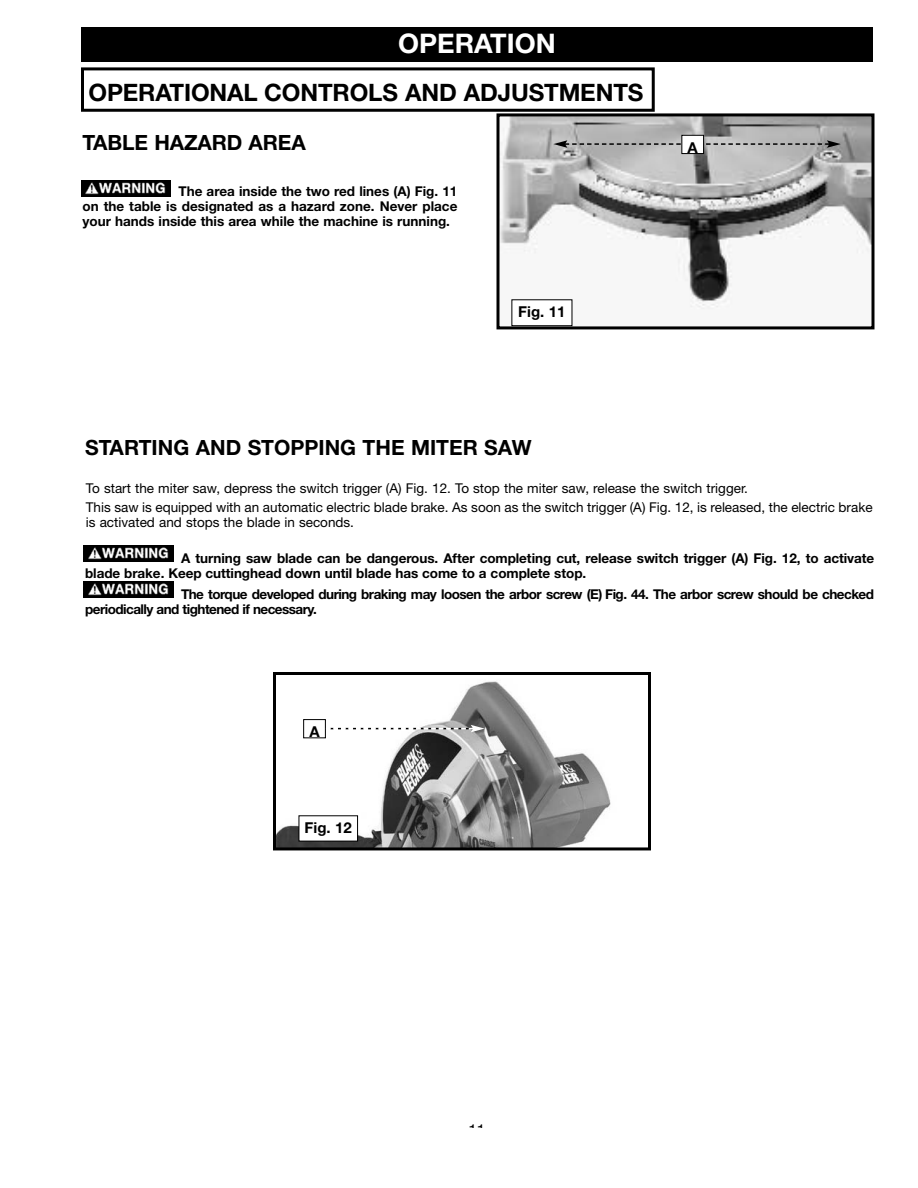
<style>
.page{position:relative;width:918px;height:1188px;background:#fff}
.page>*{position:absolute;margin:0;border:0;box-sizing:border-box;transform-origin:0 0}
.t1{font:700 27px "Helvetica Neue";color:#fff}
.t2{font:700 24px "Helvetica Neue";letter-spacing:-.005em;color:#000}
.t3{font:700 21px "Helvetica Neue";color:#000}
.t4{font:700 15px "Helvetica Neue";color:#000}
.t5{font:15px "Helvetica Neue";color:#000}
.t6{font:700 13.5px/15px "Helvetica Neue";letter-spacing:-.005em;color:#000}
.t7{font:13.5px/19.5px "Helvetica Neue";color:#000}
.t8{font:700 13.5px/15px "Helvetica Neue";letter-spacing:-.04em;color:#000}
</style>
<div class="page">
<div style="left:81px;top:27px;width:792px;height:34px;background:#000"></div>
<img style="left:500px;top:117px;width:370px;height:208px">
<div style="left:496px;top:113px;width:378px;height:216px;border:3px solid #000"></div>
<img style="left:84px;top:581px;width:90px;height:17px">
<img style="left:84px;top:546px;width:90px;height:16px">
<img style="left:277px;top:681px;width:334px;height:165px">
<div style="left:273px;top:672px;width:378px;height:178px;border:3px solid #000"></div>
<svg style="left:554px;top:140px;width:287px;height:8px;background:#9c9c9c"></svg>
<img style="left:81px;top:180px;width:90px;height:17px">
<div style="left:81px;top:67px;width:574px;height:45px;border:3px solid #000"></div>
<div style="left:512px;top:300px;width:60px;height:25px;background:#fff"></div>
<div style="left:512px;top:299px;width:60px;height:27px;border:1px solid #000"></div>
<div style="left:682px;top:136px;width:21px;height:17px;background:#fff"></div>
<div style="left:681px;top:135px;width:23px;height:19px;border:1px solid #000"></div>
<div style="left:299px;top:816px;width:58px;height:25px;background:#fff"></div>
<div style="left:304px;top:720px;width:21px;height:17px;background:#fff"></div>
<div style="left:303px;top:719px;width:23px;height:19px;border:1px solid #000"></div>
<svg style="left:326px;top:725px;width:159px;height:7px"></svg>
<h1 class="t1" style="left:398px;top:33px;width:159px">OPERATION</h1>
<h2 class="t2" style="left:88px;top:84px;width:556px">OPERATIONAL CONTROLS AND ADJUSTMENTS</h2>
<h3 class="t3" style="left:82px;top:135px;width:225px">TABLE HAZARD AREA</h3>
<p class="t6" style="left:83px;top:185px;width:376px;text-align:justify;text-indent:96px">The area inside the two red lines (A) Fig. 11 on the table is designated as a hazard zone. Never place your hands inside this area while the machine is running.</p>
<p class="t4" style="left:518px;top:307px;width:49px">Fig. 11</p>
<p class="t4" style="left:688px;top:142px;width:12px">A</p>
<h3 class="t3" style="left:85px;top:440px;width:448px">STARTING AND STOPPING THE MITER SAW</h3>
<p class="t7" style="left:86px;top:480px;width:788px">To start the miter saw, depress the switch trigger (A) Fig. 12. To stop the miter saw, release the switch trigger.<br>This saw is equipped with an automatic electric blade brake. As soon as the switch trigger (A) Fig. 12, is released, the electric brake</p>
<p class="t7" style="left:86px;top:514px;width:270px">is activated and stops the blade in seconds.</p>
<p class="t6" style="left:85px;top:551px;width:791px;text-indent:96px">A turning saw blade can be dangerous. After completing cut, release switch trigger (A) Fig. 12, to activate blade brake. Keep cuttinghead down until blade has come to a complete stop.</p>
<p class="t8" style="left:85px;top:587px;width:790px;text-indent:96px">The torque developed during braking may loosen the arbor screw (E) Fig. 44. The arbor screw should be checked periodically and tightened if necessary.</p>
<p class="t4" style="left:309px;top:727px;width:12px">A</p>
<p class="t4" style="left:305px;top:823px;width:49px">Fig. 12</p>
<p class="t5" style="left:469px;top:1124px;width:18px">11</p>
</div>
